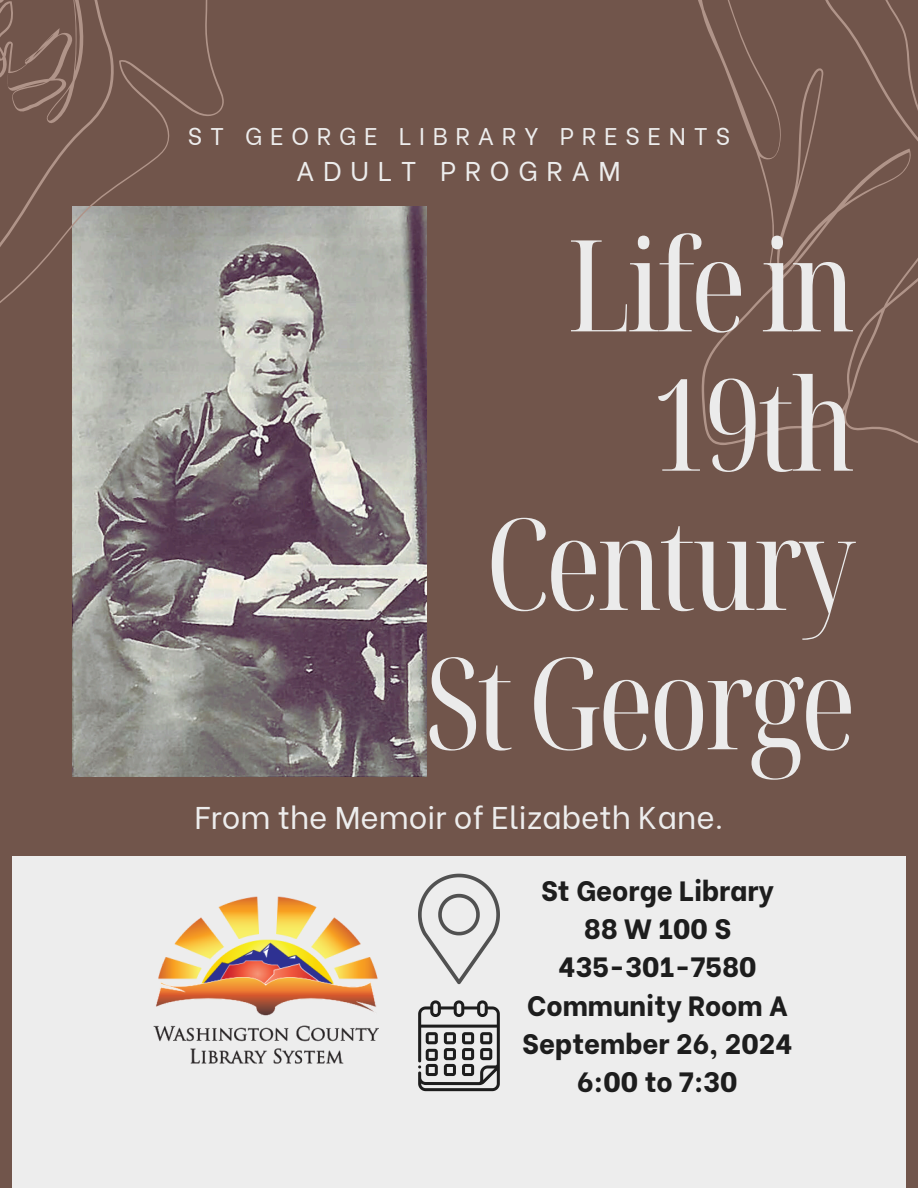
<style>
.page{position:relative;width:918px;height:1188px;background:#71554b}
.page>*{position:absolute;margin:0;border:0;box-sizing:border-box;transform-origin:0 0}
.t1{font:extra-condensed 127.35px/139.4px "Noto Serif Display";letter-spacing:-.03em;color:#ebebeb;text-align:right}
.t2{font:31.35px "Be Vietnam";color:#ededed}
.t3{font:800 27.9px/38.2px "Be Vietnam";color:#1d1d1d;text-align:center}
.t4{font:27.15px "Be Vietnam";letter-spacing:.32em;color:#ededed}
.t5{font:24.15px "Be Vietnam";letter-spacing:.32em;color:#ededed}
</style>
<div class="page">
<div style="left:12px;top:856px;width:894px;height:332px;background:#ededed"></div>
<svg style="left:698px;top:0;width:220px;height:445px"></svg>
<svg style="left:775px;top:67px;width:49px;height:201px"></svg>
<img style="left:153px;top:896px;width:226px;height:168px">
<svg style="left:418px;top:1000px;width:82px;height:91px"></svg>
<svg style="left:418px;top:874px;width:82px;height:110px"></svg>
<img style="left:72px;top:206px;width:355px;height:571px">
<svg style="left:0;top:0;width:226px;height:399px"></svg>
<p class="t5" style="left:188px;top:116px;width:544px">ST GEORGE LIBRARY PRESENTS</p>
<p class="t4" style="left:296px;top:149px;width:326px">ADULT PROGRAM</p>
<h1 class="t1" style="left:425px;top:212px;width:432px">Life in<br>19th<br>Century<br>StGeorge</h1>
<h2 class="t2" style="left:195px;top:792px;width:530px">From the Memoir of Elizabeth Kane.</h2>
<p class="t3" style="left:522px;top:869px;width:272px">St George Library<br>88 W 100 S<br>435-301-7580<br>Community Room A<br>September 26, 2024<br>6:00 to 7:30</p>
</div>
